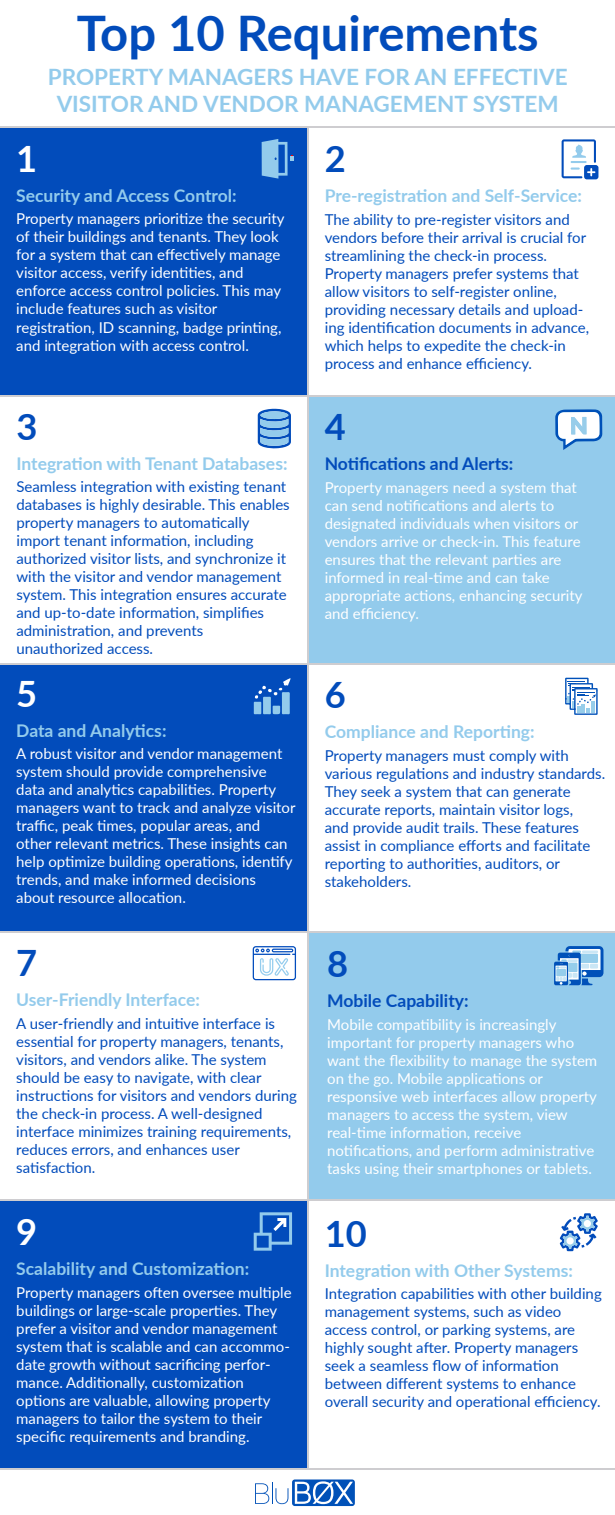
<style>
.page{position:relative;width:615px;height:1515px;background:#fff}
.page>*{position:absolute;margin:0;border:0;box-sizing:border-box;transform-origin:0 0}
.t1{font:700 49px "Lato";color:#024cbb}
.t2{font:700 36.25px "Lato";color:#024cbb}
.t3{font:700 36.25px "Lato";color:#fff}
.t4{font:700 22.5px/27px "Lato";color:#93cbec;text-align:center}
.t5{font:700 17.5px "Lato";color:#93cbec}
.t6{font:700 17.5px "Lato";color:#024cbb}
.t7{font:15px/18px "Lato";color:#fff}
.t8{font:15px/18px "Lato";color:#024cbb}
</style>
<div class="page">
<div style="left:0;top:128px;width:308px;height:268px;background:#024cbb"></div>
<div style="left:308px;top:396px;width:307px;height:268px;background:#93cbec"></div>
<div style="left:0;top:664px;width:308px;height:268px;background:#024cbb"></div>
<div style="left:308px;top:932px;width:307px;height:268px;background:#93cbec"></div>
<div style="left:0;top:1200px;width:308px;height:268px;background:#024cbb"></div>
<hr style="left:0;top:1467px;width:615px;height:2px;background:#cecdd0">
<hr style="left:0;top:1199px;width:615px;height:1px;background:#cecdd0">
<hr style="left:0;top:931px;width:615px;height:1px;background:#cecdd0">
<hr style="left:0;top:663px;width:615px;height:1px;background:#cecdd0">
<hr style="left:1px;top:126px;width:614px;height:2px;background:#cecdd0">
<hr style="left:307px;top:127px;width:1px;height:1342px;background:#cecdd0">
<hr style="left:0;top:395px;width:615px;height:1px;background:#cecdd0">
<svg style="left:255px;top:1479px;width:100px;height:26px"></svg>
<svg style="left:555px;top:409px;width:47px;height:41px"></svg>
<svg style="left:254px;top:678px;width:36px;height:36px"></svg>
<svg style="left:565px;top:677px;width:32px;height:37px"></svg>
<svg style="left:559px;top:1213px;width:38px;height:37px"></svg>
<svg style="left:253px;top:946px;width:43px;height:34px"></svg>
<svg style="left:254px;top:1212px;width:38px;height:38px"></svg>
<svg style="left:554px;top:946px;width:49px;height:39px"></svg>
<svg style="left:561px;top:139px;width:37px;height:40px"></svg>
<svg style="left:258px;top:409px;width:33px;height:39px"></svg>
<svg style="left:261px;top:139px;width:33px;height:39px"></svg>
<h1 class="t1" style="left:77px;top:-3px;width:463px">Top 10 Requirements</h1>
<h3 class="t4" style="left:48px;top:62px;width:521px">PROPERTY MANAGERS HAVE FOR AN EFFECTIVE<br>VISITOR AND VENDOR MANAGEMENT SYSTEM</h3>
<h2 class="t3" style="left:16px;top:132px;width:23px">1</h2>
<p class="t5" style="left:16px;top:183px;width:222px">Security and Access Control:</p>
<p class="t7" style="left:16px;top:209px;width:270px">Property managers prioritize the security of their buildings and tenants. They look for a system that can effectively manage visitor access, verify identities, and enforce access control policies. This may include features such as visitor registration, ID scanning, badge printing, and integration with access control.</p>
<h2 class="t2" style="left:16px;top:399px;width:23px">3</h2>
<p class="t5" style="left:16px;top:450px;width:272px">Integration with Tenant Databases:</p>
<p class="t8" style="left:16px;top:477px;width:275px">Seamless integration with existing tenant databases is highly desirable. This enables property managers to automatically import tenant information, including authorized visitor lists, and synchronize it with the visitor and vendor management system. This integration ensures accurate and up-to-date information, simplifies administration, and prevents unauthorized access.</p>
<h2 class="t3" style="left:16px;top:666px;width:23px">5</h2>
<p class="t5" style="left:16px;top:717px;width:152px">Data and Analytics:</p>
<p class="t7" style="left:16px;top:744px;width:281px">A robust visitor and vendor management system should provide comprehensive data and analytics capabilities. Property managers want to track and analyze visitor traffic, peak times, popular areas, and other relevant metrics. These insights can help optimize building operations, identify trends, and make informed decisions about resource allocation.</p>
<h2 class="t2" style="left:16px;top:936px;width:23px">7</h2>
<p class="t5" style="left:16px;top:986px;width:185px">User-Friendly Interface:</p>
<p class="t8" style="left:16px;top:1013px;width:282px">A user-friendly and intuitive interface is essential for property managers, tenants, visitors, and vendors alike. The system should be easy to navigate, with clear instructions for visitors and vendors during the check-in process. A well-designed interface minimizes training requirements, reduces errors, and enhances user satisfaction.</p>
<h2 class="t3" style="left:16px;top:1205px;width:23px">9</h2>
<p class="t5" style="left:16px;top:1256px;width:234px">Scalability and Customization:</p>
<p class="t7" style="left:16px;top:1282px;width:277px">Property managers often oversee multiple buildings or large-scale properties. They prefer a visitor and vendor management system that is scalable and can accommo&shy;date growth without sacrificing perfor&shy;mance. Additionally, customization options are valuable, allowing property managers to tailor the system to their specific requirements and branding.</p>
<h2 class="t2" style="left:324px;top:132px;width:23px">2</h2>
<p class="t5" style="left:324px;top:183px;width:259px">Pre-registration and Self-Service:</p>
<p class="t8" style="left:324px;top:210px;width:266px">The ability to pre-register visitors and vendors before their arrival is crucial for streamlining the check-in process.<br>Property managers prefer systems that allow visitors to self-register online, providing necessary details and upload&shy;ing identification documents in advance, which helps to expedite the check-in process and enhance efficiency.</p>
<h2 class="t2" style="left:324px;top:400px;width:23px">4</h2>
<p class="t6" style="left:324px;top:451px;width:190px">Notifications and Alerts:</p>
<p class="t7" style="left:324px;top:477px;width:259px">Property managers need a system that can send notifications and alerts to designated individuals when visitors or vendors arrive or check-in. This feature ensures that the relevant parties are informed in real-time and can take appropriate actions, enhancing security and efficiency.</p>
<h2 class="t2" style="left:324px;top:668px;width:23px">6</h2>
<p class="t5" style="left:324px;top:718px;width:211px">Compliance and Reporting:</p>
<p class="t8" style="left:324px;top:745px;width:282px">Property managers must comply with various regulations and industry standards.<br>They seek a system that can generate accurate reports, maintain visitor logs,<br>and provide audit trails. These features assist in compliance efforts and facilitate reporting to authorities, auditors, or stakeholders.</p>
<h2 class="t2" style="left:327px;top:937px;width:23px">8</h2>
<p class="t6" style="left:327px;top:988px;width:143px">Mobile Capability:</p>
<p class="t7" style="left:327px;top:1014px;width:271px">Mobile compatibility is increasingly important for property managers who want the flexibility to manage the system on the go. Mobile applications or responsive web interfaces allow property managers to access the system, view real-time information, receive notifications, and perform administrative tasks using their smartphones or tablets.</p>
<h2 class="t2" style="left:324px;top:1206px;width:44px">10</h2>
<p class="t5" style="left:324px;top:1257px;width:249px">Integration with Other Systems:</p>
<p class="t8" style="left:324px;top:1283px;width:278px">Integration capabilities with other building management systems, such as video access control, or parking systems, are highly sought after. Property managers seek a seamless flow of information between different systems to enhance overall security and operational efficiency.</p>
</div>
